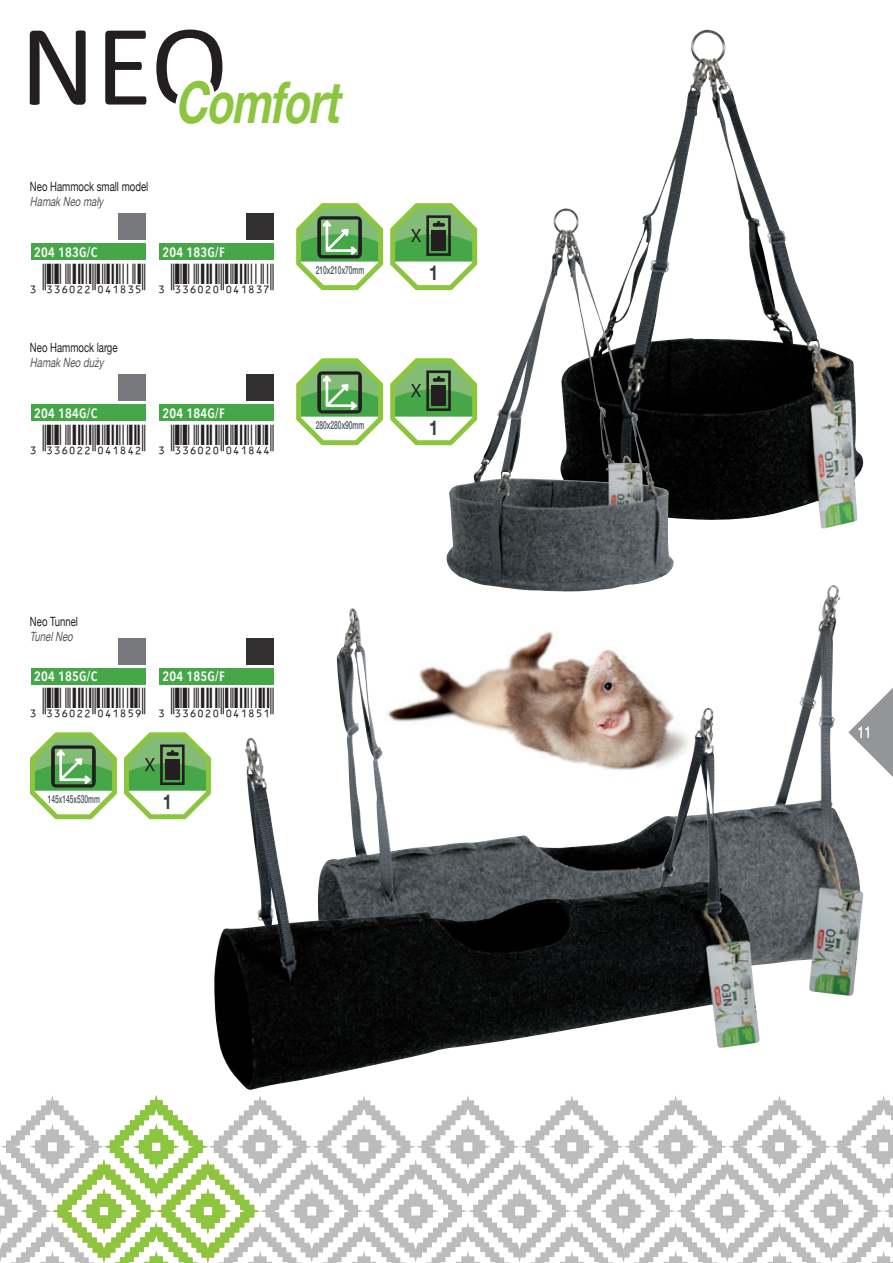
<style>
.page{position:relative;width:893px;height:1263px;background:#fff}
.page>*{position:absolute;margin:0;border:0;box-sizing:border-box;transform-origin:0 0}
.t1{font:italic 700 57.6px "Helvetica Neue";color:#8bc63e;scale:.75 1}
.t2{font:33.75px "Ean T30 Rfz";color:#231f20}
.t3{font:700 20.4px "Helvetica Neue";color:#333f47;scale:.8 1}
.t4{font:500 16.5px "Helvetica Neue";color:#fff;scale:.75 1}
.t5{font:600 13.5px "Avenir Next Condensed";letter-spacing:.02em;color:#fff}
.t6{font:12.75px "Helvetica Neue";color:#231f20;scale:.75 1}
.t7{font:italic 12.75px "Helvetica Neue";color:#57585a;scale:.75 1}
.t8{font:500 11.1px "Helvetica Neue";color:#47535b;scale:.6 1}
</style>
<div class="page">
<svg style="left:848px;top:688px;width:45px;height:89px"></svg>
<svg style="left:0;top:1095px;width:893px;height:168px"></svg>
<svg style="left:30px;top:30px;width:56px;height:75px"></svg>
<svg style="left:105px;top:31px;width:41px;height:74px"></svg>
<svg style="left:156px;top:30px;width:67px;height:74px"></svg>
<div style="left:31px;top:244px;width:115px;height:16px;background:#45a748"></div>
<div style="left:118px;top:214px;width:28px;height:26px;background:#76787b"></div>
<div style="left:159px;top:244px;width:115px;height:16px;background:#45a748"></div>
<div style="left:247px;top:214px;width:27px;height:26px;background:#312f30"></div>
<svg style="left:296px;top:203px;width:87px;height:87px"></svg>
<svg style="left:390px;top:203px;width:67px;height:87px"></svg>
<div style="left:31px;top:405px;width:115px;height:16px;background:#45a748"></div>
<div style="left:118px;top:375px;width:28px;height:26px;background:#76787b"></div>
<div style="left:159px;top:405px;width:115px;height:16px;background:#45a748"></div>
<div style="left:247px;top:375px;width:27px;height:26px;background:#312f30"></div>
<svg style="left:296px;top:358px;width:87px;height:87px"></svg>
<svg style="left:390px;top:358px;width:56px;height:87px"></svg>
<div style="left:31px;top:668px;width:115px;height:16px;background:#45a748"></div>
<div style="left:118px;top:638px;width:28px;height:26px;background:#76787b"></div>
<div style="left:159px;top:668px;width:115px;height:16px;background:#45a748"></div>
<div style="left:247px;top:638px;width:27px;height:26px;background:#312f30"></div>
<svg style="left:30px;top:732px;width:87px;height:87px"></svg>
<svg style="left:124px;top:732px;width:87px;height:87px"></svg>
<img style="left:654px;top:30px;width:209px;height:499px">
<img style="left:446px;top:208px;width:228px;height:379px">
<img style="left:336px;top:587px;width:493px;height:407px">
<img style="left:214px;top:709px;width:546px;height:381px">
<p class="t6" style="left:30px;top:178px;width:159px">Neo Hammock small model</p>
<p class="t7" style="left:30px;top:193px;width:104px">HamakNeomały</p>
<h1 class="t1" style="left:175px;top:57px;width:242px">Comfort</h1>
<p class="t5" style="left:34px;top:240px;width:65px">204 183G/C</p>
<p class="t2" style="left:31px;top:264px;width:244px">&amp;:DDQKMC=UYV]XZ: &amp;:DDQKMA=UYV]X\:</p>
<p class="t5" style="left:163px;top:240px;width:64px">204 183G/F</p>
<p class="t6" style="left:30px;top:339px;width:118px">Neo Hammock large</p>
<p class="t7" style="left:30px;top:354px;width:104px">HamakNeoduży</p>
<p class="t5" style="left:34px;top:401px;width:65px">204 184G/C</p>
<p class="t2" style="left:31px;top:425px;width:244px">&amp;:DDQKMC=UYV]YW: &amp;:DDQKMA=UYV]YY:</p>
<p class="t5" style="left:163px;top:401px;width:64px">204 184G/F</p>
<p class="t8" style="left:316px;top:261px;width:82px">210x210x70mm</p>
<p class="t3" style="left:429px;top:257px;width:13px">1</p>
<p class="t8" style="left:316px;top:416px;width:82px">280x280x90mm</p>
<p class="t3" style="left:429px;top:412px;width:13px">1</p>
<p class="t6" style="left:30px;top:612px;width:66px">Neo Tunnel</p>
<p class="t7" style="left:30px;top:627px;width:63px">TunelNeo</p>
<p class="t5" style="left:34px;top:665px;width:65px">204 185G/C</p>
<p class="t2" style="left:31px;top:688px;width:244px">&amp;:DDQKMC=UYV]Z^: &amp;:DDQKMA=UYV]ZV:</p>
<p class="t5" style="left:163px;top:665px;width:64px">204 185G/F</p>
<p class="t8" style="left:48px;top:790px;width:88px">145x145x530mm</p>
<p class="t3" style="left:163px;top:786px;width:13px">1</p>
<p class="t4" style="left:858px;top:719px;width:20px">11</p>
</div>
